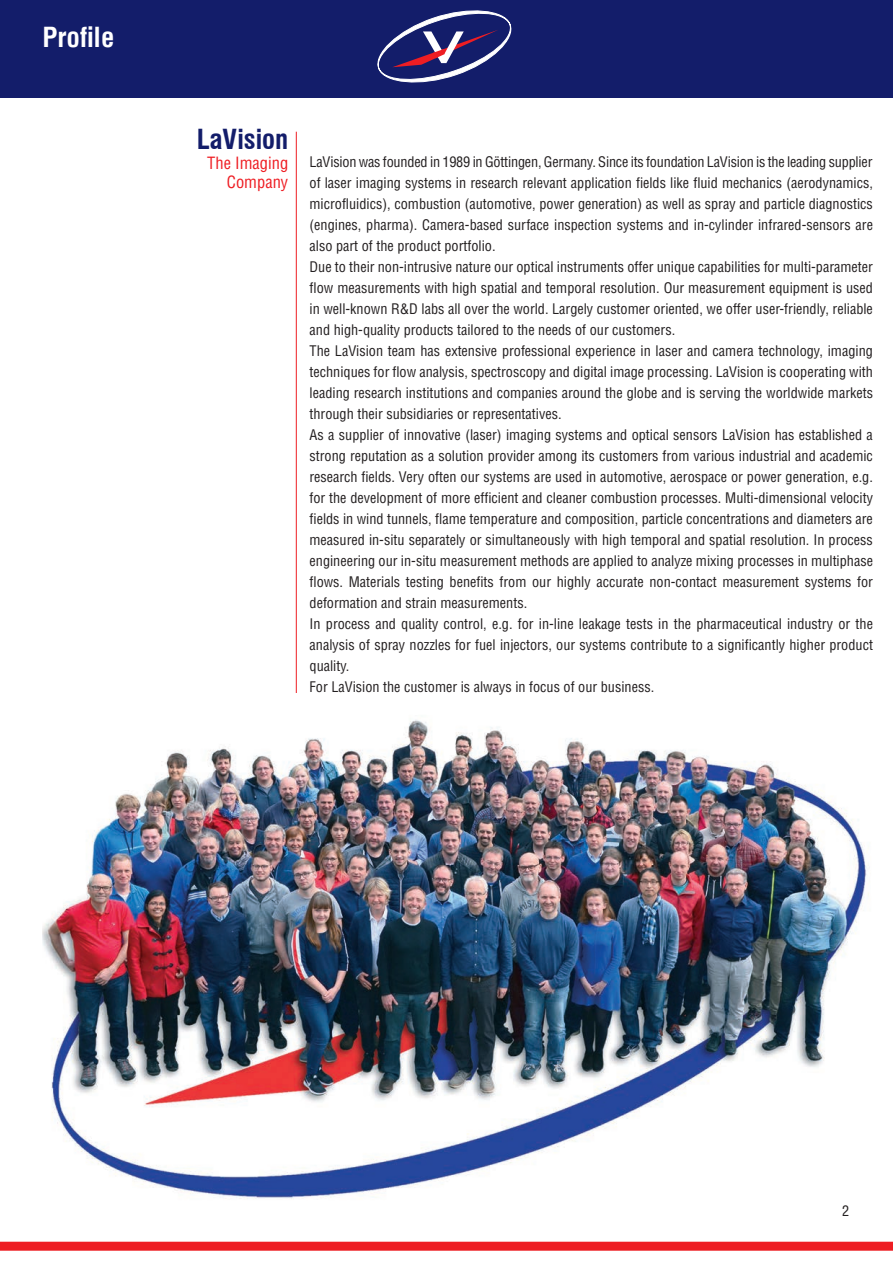
<style>
.page{position:relative;width:893px;height:1263px;background:#fff}
.page>*{position:absolute;margin:0;border:0;box-sizing:border-box;transform-origin:0 0}
.t1{font:700 condensed 27px "Swiss 721 BT";color:#131d6a}
.t2{font:700 condensed 27px "Helvetica";color:#fff}
.t3{font:condensed 16.5px/19.8px "Helvetica";color:#ee1d23;text-align:right}
.t4{font:condensed 14.25px/21px "Helvetica";color:#231f20}
</style>
<div class="page">
<div style="left:0;top:0;width:893px;height:97px;background:#131d6a"></div>
<hr style="left:296px;top:132px;width:1px;height:1056px;background:#ee1d23">
<div style="left:0;top:1242px;width:893px;height:9px;background:#ee1d23"></div>
<img style="left:43px;top:694px;width:826px;height:505px">
<svg style="left:378px;top:11px;width:133px;height:71px"></svg>
<h1 class="t2" style="left:43px;top:20px;width:74px">Profile</h1>
<h1 class="t1" style="left:197px;top:123px;width:93px">LaVision</h1>
<p class="t3" style="left:207px;top:153px;width:83px">The Imaging<br>Company</p>
<p class="t4" style="left:310px;top:151px;width:565px">LaVision was founded in 1989 in Göttingen, Germany. Since its foundation LaVision is the leading supplier of laser imaging systems in research relevant application fields like fluid mechanics (aerodynamics, microfluidics), combustion (automotive, power generation) as well as spray and particle diagnostics (engines, pharma). Camera-based surface inspection systems and in-cylinder infrared-sensors are also part of the product portfolio.<br>Due to their non-intrusive nature our optical instruments offer unique capabilities for multi-parameter flow measurements with high spatial and temporal resolution. Our measurement equipment is used in well-known R&amp;D labs all over the world. Largely customer oriented, we offer user-friendly, reliable and high-quality products tailored to the needs of our customers.<br>The LaVision team has extensive professional experience in laser and camera technology, imaging techniques for flow analysis, spectroscopy and digital image processing. LaVision is cooperating with leading research institutions and companies around the globe and is serving the worldwide markets through their subsidiaries or representatives.<br>As a supplier of innovative (laser) imaging systems and optical sensors LaVision has established a strong reputation as a solution provider among its customers from various industrial and academic research fields. Very often our systems are used in automotive, aerospace or power generation, e.g. for the development of more efficient and cleaner combustion processes. Multi-dimensional velocity fields in wind tunnels, flame temperature and composition, particle concentrations and diameters are measured in-situ separately or simultaneously with high temporal and spatial resolution. In process engineering our in-situ measurement methods are applied to analyze mixing processes in multiphase flows. Materials testing benefits from our highly accurate non-contact measurement systems for deformation and strain measurements.<br>In process and quality control, e.g. for in-line leakage tests in the pharmaceutical industry or the analysis of spray nozzles for fuel injectors, our systems contribute to a significantly higher product quality.<br>For LaVision the customer is always in focus of our business.</p>
<p class="t4" style="left:842px;top:1200px;width:9px">2</p>
</div>
